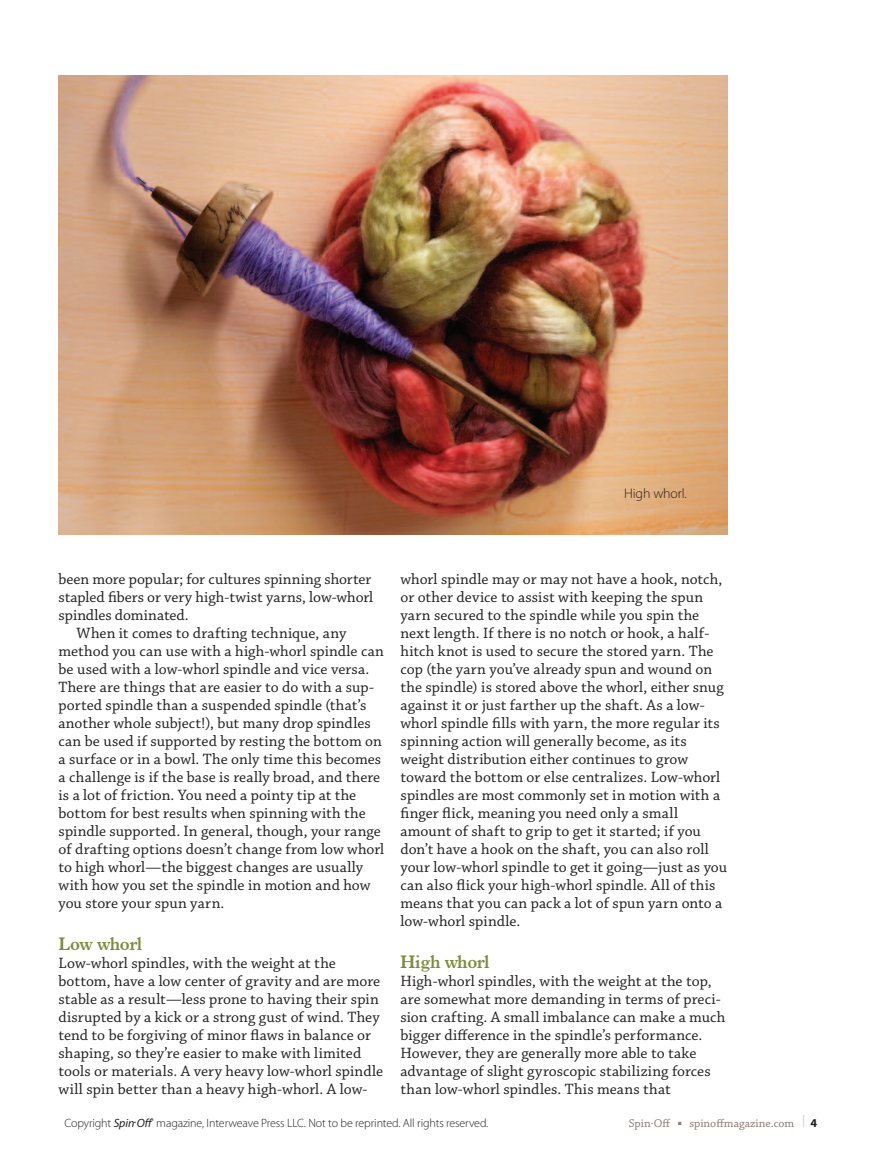
<style>
.page{position:relative;width:891px;height:1168px;background:#fff}
.page>*{position:absolute;margin:0;border:0;box-sizing:border-box;transform-origin:0 0}
.t1{font:700 18px "Italian Old Style MT Std";letter-spacing:-.02em;color:#808b3e}
.t2{font:15.75px/18px "Chaparral Pro";color:#231f20}
.t3{font:300 13.95px "Myriad Pro";letter-spacing:-.01em;color:#231f20}
.t4{font:300 12px "Myriad Pro";letter-spacing:-.01em;color:#231f20}
.t5{font:12px "Chaparral Pro";color:#8d7872}
.s1{font-weight:400;font-style:italic}
.s2{font-family:"Myriad Pro";font-weight:300;font-size:18px;color:#f6b093}
.s3{font-family:"Myriad Pro";font-weight:700;color:#231f20}
</style>
<div class="page">
<img style="left:58px;top:76px;width:670px;height:458px">
<p class="t3" style="left:624px;top:485px;width:65px">High whorl.</p>
<p class="t2" style="left:58px;top:571px;width:314px">been more popular; for cultures spinning shorter</p>
<p class="t2" style="left:58px;top:589px;width:316px">stapled fibers or very high-twist yarns, low-whorl</p>
<p class="t2" style="left:58px;top:607px;width:132px">spindles dominated.</p>
<p class="t2" style="left:77px;top:625px;width:271px">When it comes to drafting technique, any</p>
<p class="t2" style="left:58px;top:643px;width:327px">method you can use with a high-whorl spindle can</p>
<p class="t2" style="left:58px;top:661px;width:312px">be used with a low-whorl spindle and vice versa.</p>
<p class="t2" style="left:58px;top:679px;width:317px">There are things that are easier to do with a sup-</p>
<p class="t2" style="left:58px;top:697px;width:309px">ported spindle than a suspended spindle (that’s</p>
<p class="t2" style="left:58px;top:715px;width:314px">another whole subject!), but many drop spindles</p>
<p class="t2" style="left:58px;top:733px;width:325px">can be used if supported by resting the bottom on</p>
<p class="t2" style="left:58px;top:751px;width:324px">a surface or in a bowl. The only time this becomes</p>
<p class="t2" style="left:58px;top:769px;width:323px">a challenge is if the base is really broad, and there</p>
<p class="t2" style="left:58px;top:787px;width:299px">is a lot of friction. You need a pointy tip at the</p>
<p class="t2" style="left:58px;top:805px;width:309px">bottom for best results when spinning with the</p>
<p class="t2" style="left:58px;top:823px;width:324px">spindle supported. In general, though, your range</p>
<p class="t2" style="left:58px;top:841px;width:327px">of drafting options doesn’t change from low whorl</p>
<p class="t2" style="left:58px;top:859px;width:306px">to high whorl—the biggest changes are usually</p>
<p class="t2" style="left:58px;top:877px;width:314px">with how you set the spindle in motion and how</p>
<p class="t2" style="left:58px;top:895px;width:167px">you store your spun yarn.</p>
<p class="t1" style="left:58px;top:933px;width:85px">Low whorl</p>
<p class="t2" style="left:58px;top:955px;width:326px">Low-whorl spindles, with the weight at the bottom, have a low center of gravity and are more stable as a result—less prone to having their spin disrupted by a kick or a strong gust of wind. They tend to be forgiving of minor flaws in balance or shaping, so they’re easier to make with limited tools or materials. A very heavy low-whorl spindle will spin better than a heavy high-whorl. A low-</p>
<p class="t2" style="left:400px;top:571px;width:328px">whorl spindle may or may not have a hook, notch, or other device to assist with keeping the spun yarn secured to the spindle while you spin the next length. If there is no notch or hook, a half&shy;hitch knot is used to secure the stored yarn. The cop (the yarn you’ve already spun and wound on the spindle) is stored above the whorl, either snug against it or just farther up the shaft. As a low&shy;whorl spindle fills with yarn, the more regular its spinning action will generally become, as its weight distribution either continues to grow toward the bottom or else centralizes. Low-whorl spindles are most commonly set in motion with a finger flick, meaning you need only a small amount of shaft to grip to get it started; if you don’t have a hook on the shaft, you can also roll your low-whorl spindle to get it going—just as you can also flick your high-whorl spindle. All of this means that you can pack a lot of spun yarn onto a low-whorl spindle.</p>
<p class="t1" style="left:400px;top:951px;width:91px">High whorl</p>
<p class="t2" style="left:400px;top:973px;width:327px">High-whorl spindles, with the weight at the top, are somewhat more demanding in terms of preci&shy;sion crafting. A small imbalance can make a much bigger difference in the spindle’s performance.<br>However, they are generally more able to take advantage of slight gyroscopic stabilizing forces than low-whorl spindles. This means that</p>
<p class="t4" style="left:64px;top:1116px;width:425px">Copyright <span class="s1">Spin</span><sup>.</sup><span class="s1">Off</span><sup>®</sup> magazine, Interweave Press LLC. Not to be reprinted. All rights reserved.</p>
<p class="t5" style="left:629px;top:1117px;width:43px">Spin.Off</p>
<p class="t5" style="left:678px;top:1117px;width:141px">■ spinoffmagazine.com <span class="s2">I</span> <span class="s3">4</span></p>
</div>
